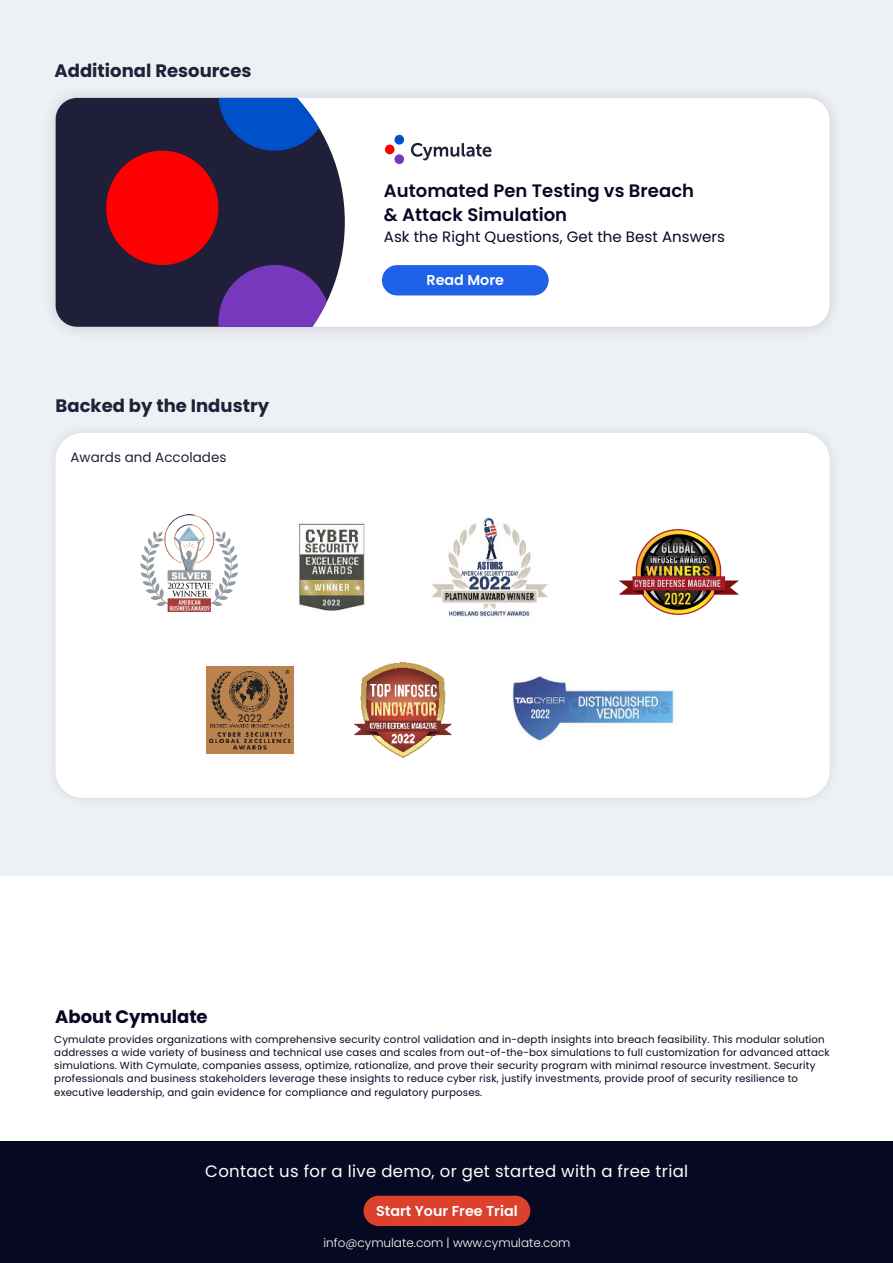
<style>
.page{position:relative;width:893px;height:1263px;background:#fff}
.page>*{position:absolute;margin:0;border:0;box-sizing:border-box;transform-origin:0 0}
.t1{font:600 18px/24px "Poppins";letter-spacing:.005em;color:#070723}
.t2{font:700 18px "Poppins";color:#202039}
.t3{font:700 18px "Poppins";color:#060722}
.t4{font:16.5px "Poppins";letter-spacing:.02em;color:#fff}
.t5{font:15px "Poppins";letter-spacing:.005em;color:#070723}
.t6{font:600 14.25px "Poppins";color:#fff}
.t7{font:13.5px "Poppins";color:#202039}
.t8{font:300 12px "Poppins";color:#fff}
.t9{font:10.2px/13px "Poppins";letter-spacing:.015em;color:#060722}
</style>
<div class="page">
<div style="left:0;top:0;width:893px;height:875px;background:#edf0f4"></div>
<div style="left:0;top:1141px;width:893px;height:122px;background:#070821"></div>
<div style="left:364px;top:1196px;width:166px;height:30px;background:#dc412e;border-radius:15px"></div>
<img style="left:53px;top:95px;width:780px;height:236px">
<div style="left:56px;top:98px;width:773px;height:229px;background:#fff;border-radius:23px"></div>
<svg style="left:411px;top:143px;width:80px;height:17px"></svg>
<div style="left:385px;top:145px;width:9px;height:9px;background:#f00;border-radius:50%"></div>
<div style="left:394px;top:135px;width:10px;height:10px;background:#0051c9;border-radius:50%"></div>
<div style="left:394px;top:154px;width:10px;height:10px;background:#7838be;border-radius:50%"></div>
<div style="left:56px;top:98px;width:289px;height:229px;background:#201f3a"></div>
<div style="left:106px;top:151px;width:112px;height:114px;background:#f00;border-radius:50%"></div>
<svg style="left:218px;top:98px;width:113px;height:53px;background:#285eb3"></svg>
<svg style="left:218px;top:265px;width:113px;height:62px;background:#6c3ba6"></svg>
<div style="left:382px;top:265px;width:167px;height:30px;background:#1f61e8;border-radius:15px"></div>
<div style="left:56px;top:433px;width:773px;height:365px;background:#fff;border-radius:27px"></div>
<img style="left:298px;top:522px;width:67px;height:89px">
<img style="left:141px;top:515px;width:97px;height:96px">
<img style="left:431px;top:518px;width:119px;height:99px">
<img style="left:618px;top:529px;width:121px;height:86px">
<img style="left:206px;top:666px;width:88px;height:88px">
<img style="left:354px;top:663px;width:97px;height:94px">
<img style="left:512px;top:675px;width:164px;height:67px">
<h1 class="t2" style="left:55px;top:60px;width:199px">Additional Resources</h1>
<h1 class="t2" style="left:56px;top:396px;width:215px">Backed by the Industry</h1>
<h3 class="t7" style="left:71px;top:451px;width:157px">Awards and Accolades</h3>
<h1 class="t1" style="left:384px;top:180px;width:312px">Automated Pen Testing vs Breach &amp; Attack Simulation</h1>
<h3 class="t5" style="left:384px;top:230px;width:342px">Ask the Right Questions, Get the Best Answers</h3>
<h3 class="t6" style="left:427px;top:274px;width:79px">Read More</h3>
<h1 class="t3" style="left:55px;top:1007px;width:154px">About Cymulate</h1>
<p class="t9" style="left:54px;top:1034px;width:777px">Cymulate provides organizations with comprehensive security control validation and in-depth insights into breach feasibility. This modular solution addresses a wide variety of business and technical use cases and scales from out-of-the-box simulations to full customization for advanced attack simulations. With Cymulate, companies assess, optimize, rationalize, and prove their security program with minimal resource investment. Security professionals and business stakeholders leverage these insights to reduce cyber risk, justify investments, provide proof of security resilience to executive leadership, and gain evidence for compliance and regulatory purposes.</p>
<h2 class="t4" style="left:205px;top:1163px;width:484px">Contact us for a live demo, or get started with a free trial</h2>
<h3 class="t6" style="left:376px;top:1205px;width:143px">Start Your Free Trial</h3>
<p class="t8" style="left:323px;top:1238px;width:248px">info@cymulate.com | www.cymulate.com</p>
</div>
